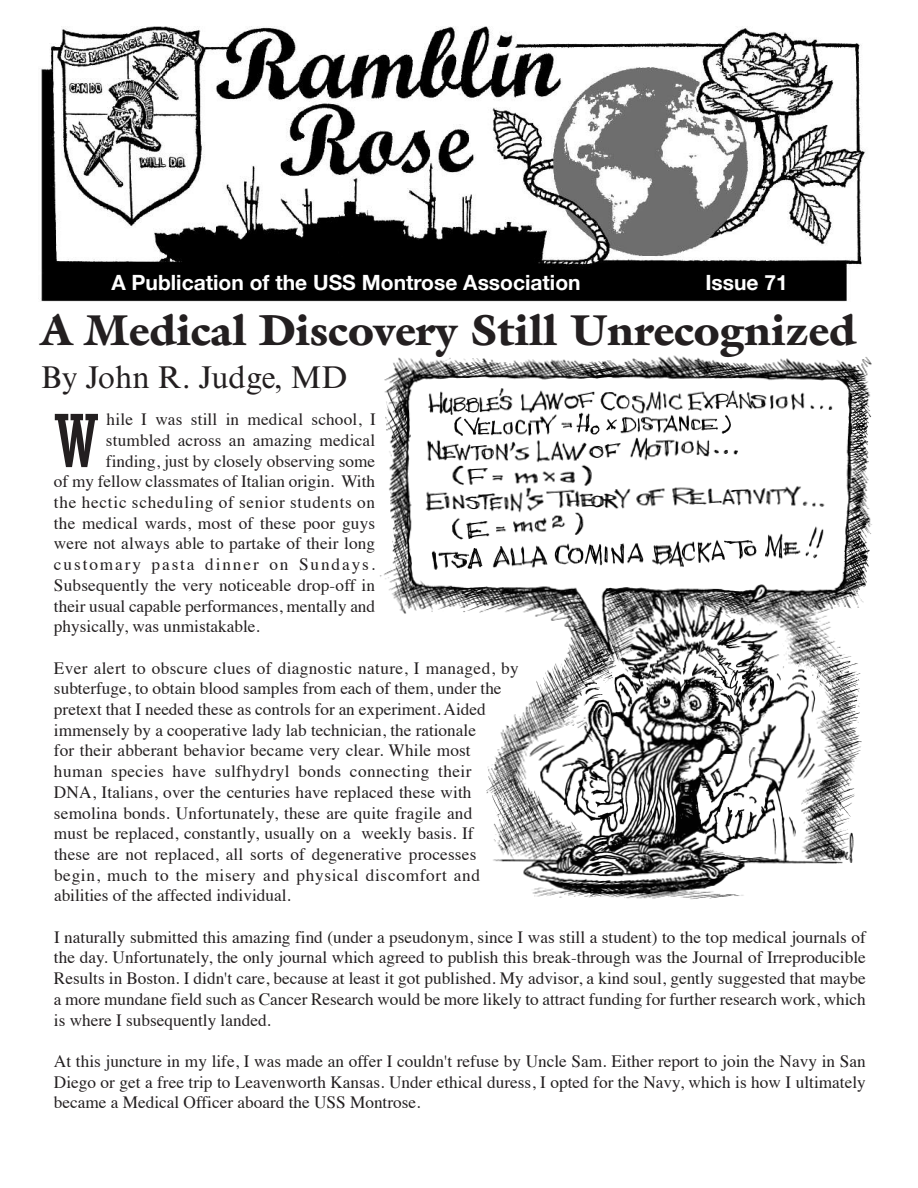
<style>
.page{position:relative;width:918px;height:1188px;background:#fff}
.page>*{position:absolute;margin:0;border:0;box-sizing:border-box;transform-origin:0 0}
.t1{font:condensed 71.7px "Rockwell";color:#231f20}
.t2{font:900 43.5px "Galliard";letter-spacing:.005em;color:#231f20}
.t3{font:31.5px "Times New Roman MT Std";color:#231f20}
.t4{font:700 21px "Helvetica Neue";color:#fff}
.t5{font:17.25px/20.7px "Times";letter-spacing:.01em;color:#231f20;text-align:justify}
.t6{font:17.25px "Times";letter-spacing:.045em;color:#231f20}
.t7{font:17.25px "Times";letter-spacing:.11em;color:#231f20}
</style>
<div class="page">
<img style="left:41px;top:27px;width:825px;height:275px">
<svg style="left:488px;top:195px;width:16px;height:2px"></svg>
<img style="left:380px;top:355px;width:492px;height:545px">
<p class="t4" style="left:111px;top:269px;width:471px">A Publication of the USS Montrose Association</p>
<p class="t4" style="left:705px;top:269px;width:84px">Issue 71</p>
<h2 class="t2" style="left:41px;top:313px;width:817px">A Medical Discovery Still Unrecognized</h2>
<h3 class="t3" style="left:41px;top:366px;width:308px">By John R. Judge, MD</h3>
<h1 class="t1" style="left:54px;top:399px;width:46px">W</h1>
<p class="t5" style="left:107px;top:411px;width:271px">hile I was still in medical school, I</p>
<p class="t5" style="left:106px;top:431px;width:271px">stumbled across an amazing medical</p>
<p class="t5" style="left:106px;top:452px;width:271px">finding, just by closely observing some</p>
<p class="t5" style="left:54px;top:473px;width:323px">of my fellow classmates of Italian origin. With</p>
<p class="t6" style="left:54px;top:495px;width:323px">the hectic scheduling of senior students on</p>
<p class="t5" style="left:54px;top:514px;width:323px">the medical wards, most of these poor guys</p>
<p class="t5" style="left:54px;top:535px;width:323px">were not always able to partake of their long</p>
<p class="t7" style="left:54px;top:557px;width:323px">customary pasta dinner on Sundays.</p>
<p class="t5" style="left:54px;top:576px;width:323px">Subsequently the very noticeable drop-off in</p>
<p class="t5" style="left:54px;top:597px;width:323px">their usual capable performances, mentally and</p>
<p class="t5" style="left:54px;top:618px;width:207px">physically, was unmistakable.</p>
<p class="t5" style="left:54px;top:659px;width:466px;text-align:left">Ever alert to obscure clues of diagnostic nature, I managed, by subterfuge, to obtain blood samples from each of them, under the pretext that I needed these as controls for an experiment. Aided immensely by a cooperative lady lab technician, the rationale<br>for their abberant behavior became very clear. While most human species have sulfhydryl bonds connecting their<br>DNA, Italians, over the centuries have replaced these with semolina bonds. Unfortunately, these are quite fragile and<br>must be replaced, constantly, usually on a weekly basis. If<br>these are not replaced, all sorts of degenerative processes begin, much to the misery and physical discomfort and abilities of the affected individual.</p>
<p class="t5" style="left:54px;top:928px;width:813px">I naturally submitted this amazing find (under a pseudonym, since I was still a student) to the top medical journals of the day. Unfortunately, the only journal which agreed to publish this break-through was the Journal of Irreproducible Results in Boston. I didn't care, because at least it got published. My advisor, a kind soul, gently suggested that maybe a more mundane field such as Cancer Research would be more likely to attract funding for further research work, which is where I subsequently landed.</p>
<p class="t5" style="left:54px;top:1052px;width:813px">At this juncture in my life, I was made an offer I couldn't refuse by Uncle Sam. Either report to join the Navy in San Diego or get a free trip to Leavenworth Kansas. Under ethical duress, I opted for the Navy, which is how I ultimately became a Medical Officer aboard the USS Montrose.</p>
</div>
